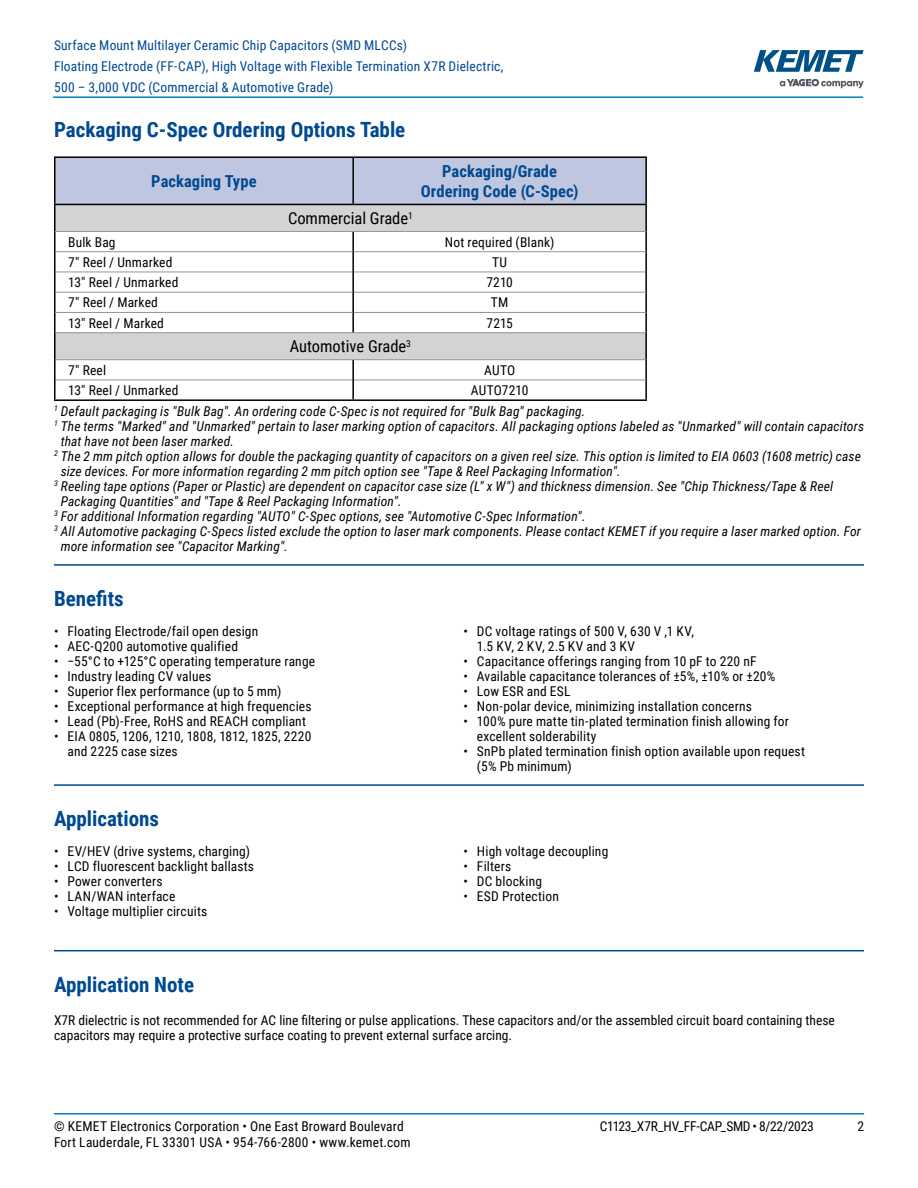
<style>
.page{position:relative;width:918px;height:1188px;background:#fff}
.page>*{position:absolute;margin:0;border:0;box-sizing:border-box;transform-origin:0 0}
.t1{font:700 21px "Roboto Condensed";color:#004990}
.t2{font:700 16.5px/19.8px "Roboto Condensed";letter-spacing:.005em;color:#004990;text-align:center}
.t3{font:16.5px "Roboto Condensed";color:#000}
.t4{font:13.5px/15px "Roboto Condensed";letter-spacing:.01em;color:#000}
.t5{font:italic 13.5px/20.9px "Roboto Condensed";letter-spacing:.01em;color:#000}
.t6{font:13.5px/21px "Roboto Condensed";letter-spacing:.015em;color:#004990}
.t7{font:13.5px "Roboto Condensed";letter-spacing:-.02em;color:#000}
.s1{font-style:normal}
</style>
<div class="page">
<hr style="left:54px;top:1113px;width:810px;height:2px;background:#007dc3">
<hr style="left:53px;top:96px;width:810px;height:2px;background:#007dc3">
<svg style="left:780px;top:79px;width:84px;height:9px"></svg>
<svg style="left:754px;top:50px;width:110px;height:22px"></svg>
<hr style="left:54px;top:564px;width:810px;height:2px;background:#004990">
<div style="left:56px;top:158px;width:589px;height:46px;background:#bfc6e0"></div>
<svg style="left:56px;top:205px;width:589px;height:154px"></svg>
<hr style="left:352px;top:158px;width:2px;height:46px;background:#000">
<hr style="left:645px;top:158px;width:2px;height:46px;background:#000">
<hr style="left:645px;top:205px;width:2px;height:26px;background:#000">
<hr style="left:645px;top:231px;width:2px;height:21px;background:#000">
<hr style="left:645px;top:252px;width:2px;height:20px;background:#000">
<hr style="left:645px;top:272px;width:2px;height:20px;background:#000">
<hr style="left:645px;top:292px;width:2px;height:20px;background:#000">
<hr style="left:645px;top:312px;width:2px;height:21px;background:#000">
<hr style="left:645px;top:333px;width:2px;height:27px;background:#000">
<hr style="left:645px;top:360px;width:2px;height:20px;background:#000">
<svg style="left:645px;top:380px;width:2px;height:19px"></svg>
<hr style="left:56px;top:251px;width:296px;height:1px;background:#939598">
<hr style="left:354px;top:251px;width:291px;height:1px;background:#939598">
<hr style="left:56px;top:272px;width:296px;height:1px;background:#939598">
<hr style="left:354px;top:272px;width:291px;height:1px;background:#939598">
<hr style="left:56px;top:292px;width:296px;height:1px;background:#939598">
<hr style="left:354px;top:292px;width:291px;height:1px;background:#939598">
<hr style="left:54px;top:156px;width:299px;height:2px;background:#000">
<hr style="left:54px;top:158px;width:2px;height:46px;background:#000">
<hr style="left:353px;top:156px;width:294px;height:2px;background:#000">
<hr style="left:56px;top:312px;width:296px;height:1px;background:#939598">
<hr style="left:354px;top:312px;width:291px;height:1px;background:#939598">
<hr style="left:56px;top:332px;width:297px;height:1px;background:#939598">
<hr style="left:353px;top:332px;width:292px;height:1px;background:#939598">
<hr style="left:56px;top:359px;width:297px;height:1px;background:#939598">
<hr style="left:353px;top:359px;width:292px;height:1px;background:#939598">
<hr style="left:56px;top:380px;width:296px;height:1px;background:#939598">
<hr style="left:354px;top:380px;width:291px;height:1px;background:#939598">
<hr style="left:54px;top:399px;width:299px;height:2px;background:#000">
<hr style="left:353px;top:399px;width:294px;height:2px;background:#000">
<hr style="left:54px;top:231px;width:2px;height:21px;background:#000">
<hr style="left:352px;top:232px;width:2px;height:20px;background:#000">
<hr style="left:54px;top:252px;width:2px;height:20px;background:#000">
<hr style="left:352px;top:252px;width:2px;height:20px;background:#000">
<hr style="left:54px;top:272px;width:2px;height:20px;background:#000">
<hr style="left:352px;top:272px;width:2px;height:20px;background:#000">
<hr style="left:54px;top:292px;width:2px;height:20px;background:#000">
<hr style="left:352px;top:292px;width:2px;height:20px;background:#000">
<hr style="left:54px;top:312px;width:2px;height:21px;background:#000">
<hr style="left:352px;top:312px;width:2px;height:20px;background:#000">
<hr style="left:54px;top:333px;width:2px;height:27px;background:#000">
<hr style="left:54px;top:360px;width:2px;height:20px;background:#000">
<hr style="left:352px;top:360px;width:2px;height:20px;background:#000">
<svg style="left:54px;top:380px;width:2px;height:19px"></svg>
<svg style="left:352px;top:380px;width:2px;height:19px"></svg>
<hr style="left:54px;top:204px;width:299px;height:1px;background:#000">
<hr style="left:54px;top:205px;width:2px;height:26px;background:#000">
<hr style="left:353px;top:204px;width:294px;height:1px;background:#000">
<hr style="left:56px;top:231px;width:297px;height:1px;background:#939598">
<hr style="left:353px;top:231px;width:292px;height:1px;background:#939598">
<hr style="left:54px;top:784px;width:810px;height:2px;background:#004990">
<hr style="left:54px;top:950px;width:810px;height:1px;background:#004990">
<p class="t6" style="left:54px;top:34px;width:451px">Surface Mount Multilayer Ceramic Chip Capacitors (SMD MLCCs)<br>Floating Electrode (FF-CAP), High Voltage with Flexible Termination X7R Dielectric,<br>500 – 3,000 VDC (Commercial &amp; Automotive Grade)</p>
<h1 class="t1" style="left:54px;top:115px;width:353px">Packaging C-Spec Ordering Options Table</h1>
<p class="t2" style="left:151px;top:171px;width:107px">Packaging Type</p>
<p class="t2" style="left:421px;top:161px;width:159px">Packaging/Grade<br>Ordering Code (C-Spec)</p>
<p class="t3" style="left:288px;top:207px;width:126px">Commercial Grade<sup>1</sup></p>
<p class="t4" style="left:68px;top:234px;width:49px">Bulk Bag</p>
<p class="t4" style="left:445px;top:234px;width:111px">Not required (Blank)</p>
<p class="t4" style="left:68px;top:254px;width:106px">7" Reel / Unmarked</p>
<p class="t4" style="left:492px;top:254px;width:17px">TU</p>
<p class="t4" style="left:68px;top:274px;width:112px">13" Reel / Unmarked</p>
<p class="t4" style="left:486px;top:274px;width:28px">7210</p>
<p class="t4" style="left:68px;top:295px;width:91px">7" Reel / Marked</p>
<p class="t4" style="left:491px;top:295px;width:19px">TM</p>
<p class="t4" style="left:68px;top:315px;width:97px">13" Reel / Marked</p>
<p class="t4" style="left:487px;top:315px;width:28px">7215</p>
<p class="t3" style="left:290px;top:335px;width:123px">Automotive Grade<sup>3</sup></p>
<p class="t4" style="left:68px;top:362px;width:39px">7" Reel</p>
<p class="t4" style="left:484px;top:362px;width:33px">AUTO</p>
<p class="t4" style="left:68px;top:382px;width:112px">13" Reel / Unmarked</p>
<p class="t5" style="left:54px;top:379px;width:533px;text-indent:417px"><span class="s1">AUTO7210<br></span><sup>1</sup> Default packaging is "Bulk Bag". An ordering code C-Spec is not required for "Bulk Bag" packaging.</p>
<p class="t5" style="left:54px;top:415px;width:812px"><sup>1</sup> The terms "Marked" and "Unmarked" pertain to laser marking option of capacitors. All packaging options labeled as "Unmarked" will contain capacitors</p>
<p class="t5" style="left:61px;top:430px;width:175px">that have not been laser marked.</p>
<p class="t5" style="left:54px;top:445px;width:808px"><sup>2</sup> The 2 mm pitch option allows for double the packaging quantity of capacitors on a given reel size. This option is limited to EIA 0603 (1608 metric) case</p>
<p class="t5" style="left:61px;top:460px;width:561px">size devices. For more information regarding 2 mm pitch option see "Tape &amp; Reel Packaging Information".</p>
<p class="t5" style="left:54px;top:475px;width:781px"><sup>3</sup> Reeling tape options (Paper or Plastic) are dependent on capacitor case size (L" x W") and thickness dimension. See "Chip Thickness/Tape &amp; Reel</p>
<p class="t5" style="left:61px;top:490px;width:343px">Packaging Quantities" and "Tape &amp; Reel Packaging Information".</p>
<p class="t5" style="left:54px;top:505px;width:533px"><sup>3</sup> For additional Information regarding "AUTO" C-Spec options, see "Automotive C-Spec Information".</p>
<p class="t5" style="left:54px;top:520px;width:808px"><sup>3</sup> All Automotive packaging C-Specs listed exclude the option to laser mark components. Please contact KEMET if you require a laser marked option. For</p>
<p class="t5" style="left:61px;top:535px;width:229px">more information see "Capacitor Marking".</p>
<h1 class="t1" style="left:54px;top:584px;width:71px">Benefits</h1>
<p class="t4" style="left:54px;top:623px;width:206px">• Floating Electrode/fail open design</p>
<p class="t4" style="left:54px;top:638px;width:186px">• AEC-Q200 automotive qualified</p>
<p class="t4" style="left:54px;top:653px;width:263px">• −55°C to +125°C operating temperature range</p>
<p class="t4" style="left:54px;top:668px;width:159px">• Industry leading CV values</p>
<p class="t4" style="left:54px;top:683px;width:229px">• Superior flex performance (up to 5 mm)</p>
<p class="t4" style="left:54px;top:698px;width:259px">• Exceptional performance at high frequencies</p>
<p class="t4" style="left:54px;top:713px;width:254px">• Lead (Pb)-Free, RoHS and REACH compliant</p>
<p class="t4" style="left:68px;top:728px;width:245px;text-indent:-14px">• EIA 0805, 1206, 1210, 1808, 1812, 1825, 2220 and 2225 case sizes</p>
<p class="t4" style="left:477px;top:623px;width:219px;text-indent:-14px">• DC voltage ratings of 500 V, 630 V ,1 KV,<br>1.5 KV, 2 KV, 2.5 KV and 3 KV</p>
<p class="t4" style="left:463px;top:653px;width:295px">• Capacitance offerings ranging from 10 pF to 220 nF</p>
<p class="t4" style="left:463px;top:668px;width:313px">• Available capacitance tolerances of ±5%, ±10% or ±20%</p>
<p class="t4" style="left:463px;top:683px;width:109px">• Low ESR and ESL</p>
<p class="t4" style="left:463px;top:698px;width:290px">• Non-polar device, minimizing installation concerns</p>
<p class="t4" style="left:477px;top:713px;width:314px;text-indent:-14px">• 100% pure matte tin-plated termination finish allowing for excellent solderability</p>
<p class="t4" style="left:477px;top:743px;width:330px;text-indent:-14px">• SnPb plated termination finish option available upon request (5% Pb minimum)</p>
<h1 class="t1" style="left:54px;top:804px;width:107px">Applications</h1>
<p class="t4" style="left:54px;top:844px;width:198px">• EV/HEV (drive systems, charging)</p>
<p class="t4" style="left:54px;top:859px;width:202px">• LCD fluorescent backlight ballasts</p>
<p class="t4" style="left:54px;top:874px;width:110px">• Power converters</p>
<p class="t4" style="left:54px;top:889px;width:123px">• LAN/WAN interface</p>
<p class="t4" style="left:54px;top:904px;width:155px">• Voltage multiplier circuits</p>
<p class="t4" style="left:463px;top:844px;width:146px">• High voltage decoupling</p>
<p class="t4" style="left:463px;top:859px;width:49px">• Filters</p>
<p class="t4" style="left:463px;top:874px;width:80px">• DC blocking</p>
<p class="t4" style="left:463px;top:889px;width:97px">• ESD Protection</p>
<h1 class="t1" style="left:54px;top:970px;width:142px">Application Note</h1>
<p class="t4" style="left:54px;top:1012px;width:782px">X7R dielectric is not recommended for AC line filtering or pulse applications. These capacitors and/or the assembled circuit board containing these capacitors may require a protective surface coating to prevent external surface arcing.</p>
<p class="t4" style="left:54px;top:1118px;width:351px">© KEMET Electronics Corporation • One East Broward Boulevard</p>
<p class="t7" style="left:600px;top:1116px;width:215px">C1123_X7R_HV_FF-CAP_SMD • 8/22/2023</p>
<p class="t4" style="left:857px;top:1118px;width:8px">2</p>
<p class="t4" style="left:54px;top:1134px;width:358px">Fort Lauderdale, FL 33301 USA • 954-766-2800 • www.kemet.com</p>
</div>
